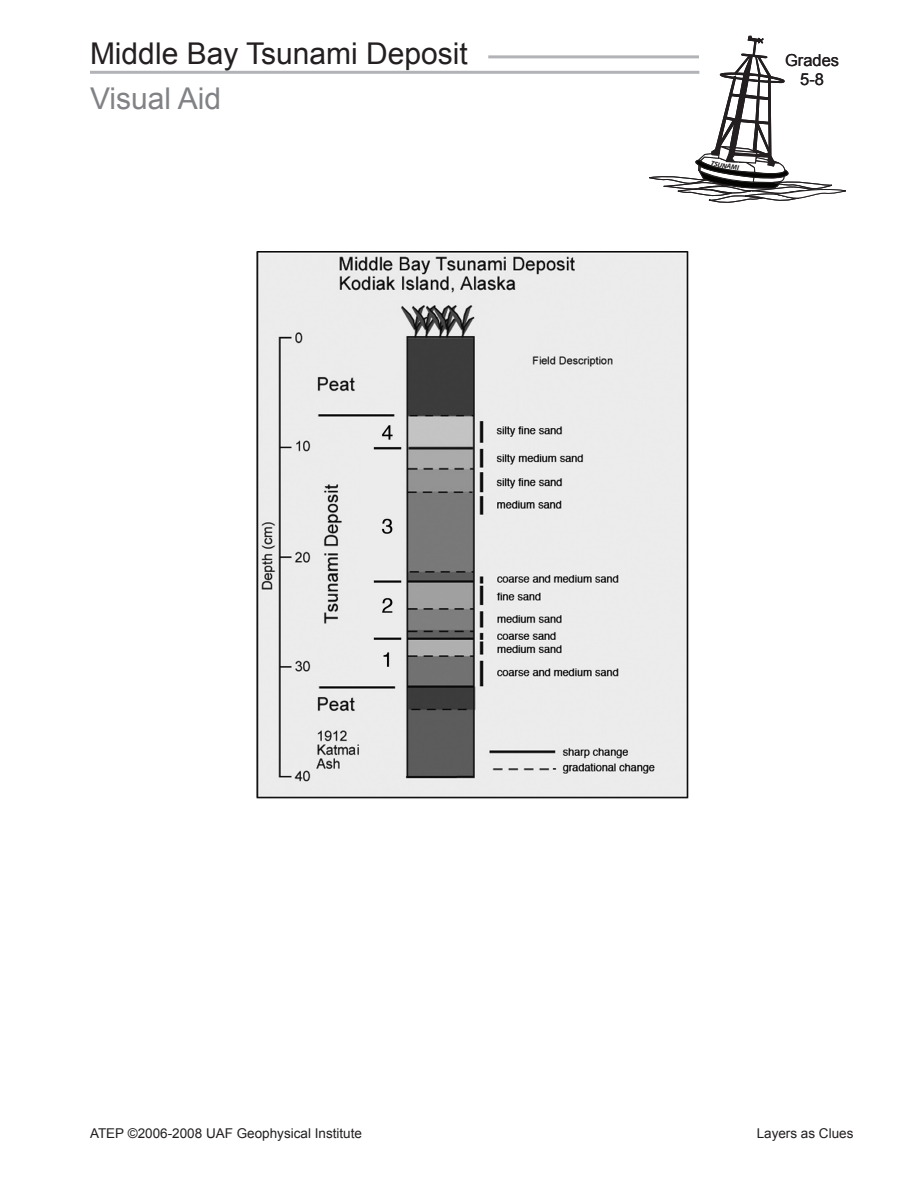
<style>
.page{position:relative;width:918px;height:1188px;background:#fff}
.page>*{position:absolute;margin:0;border:0;box-sizing:border-box;transform-origin:0 0}
.Lesson_Title{font:30px "Arial";color:#231f20}
.Description{font:30px "Arial";color:#808285}
.t1{font:16.5px "Arial";color:#231f20}
.t2{font:13.5px "Arial";color:#231f20}
</style>
<div class="page">
<hr style="left:488px;top:55px;width:211px;height:3px;background:#b2b3b7">
<hr style="left:90px;top:71px;width:609px;height:3px;background:#b2b3b7">
<img style="left:256px;top:251px;width:432px;height:547px">
<svg style="left:648px;top:36px;width:198px;height:167px"></svg>
<p class="Lesson_Title" style="left:90px;top:36px;width:379px">Middle Bay Tsunami Deposit</p>
<p class="t1" style="left:785px;top:51px;width:56px">Grades</p>
<p class="t1" style="left:800px;top:70px;width:25px">5-8</p>
<p class="Description" style="left:90px;top:81px;width:133px">Visual Aid</p>
<p class="t2" style="left:90px;top:1126px;width:274px">ATEP ©2006-2008 UAF Geophysical Institute</p>
<p class="t2" style="left:757px;top:1126px;width:98px">Layers as Clues</p>
</div>
